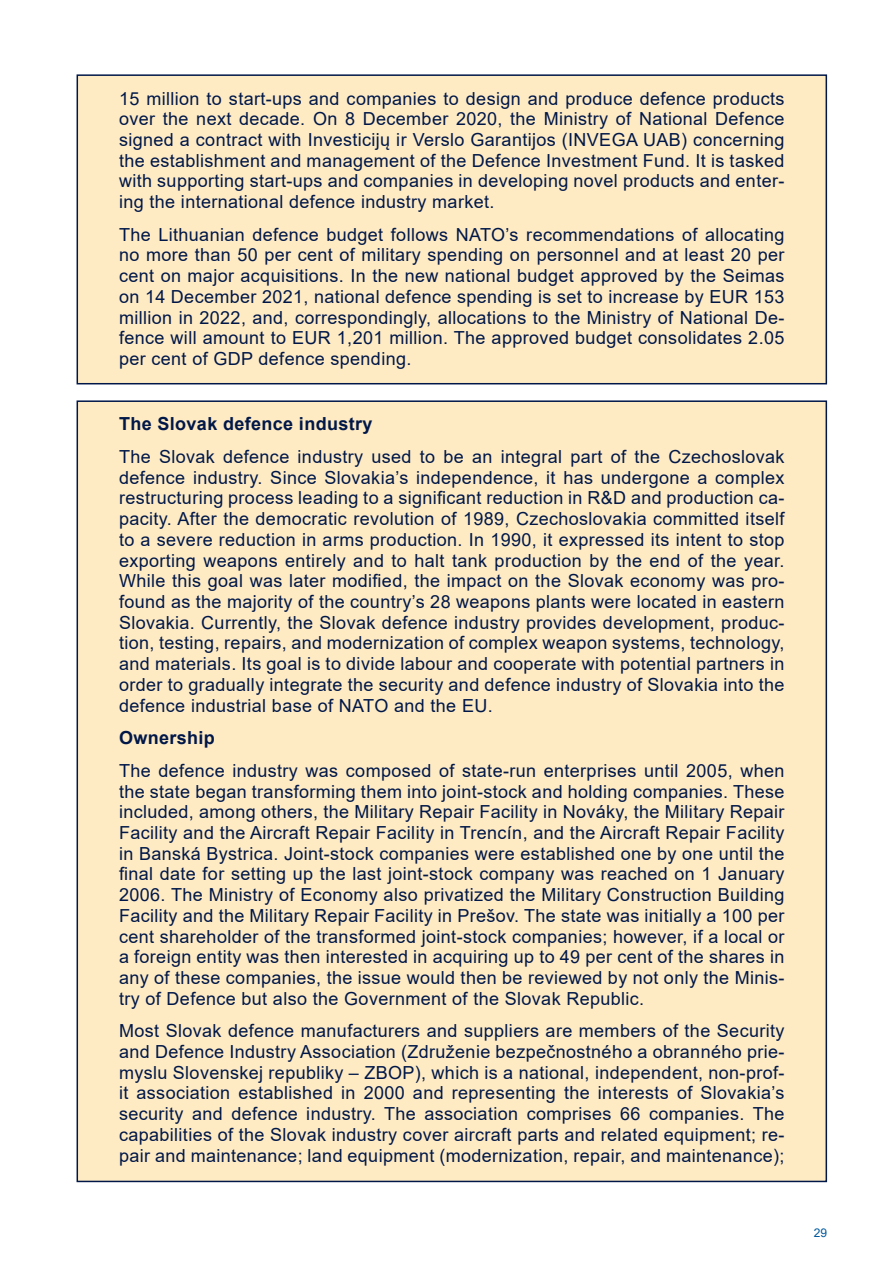
<style>
.page{position:relative;width:893px;height:1263px;background:#fff}
.page>*{position:absolute;margin:0;border:0;box-sizing:border-box;transform-origin:0 0}
.Body_text{font:18px/20.7px "Arial";letter-spacing:.02em;color:#001748;text-align:justify}
.Body_text-2{font:700 18px "Arial";letter-spacing:.02em;color:#001748}
.t1{font:12px "Arial";color:#00599c}
</style>
<div class="page">
<div style="left:77px;top:74px;width:750px;height:310px;background:#feebc4;border:2px solid #001748"></div>
<div style="left:77px;top:400px;width:750px;height:782px;background:#feebc4;border:2px solid #001748"></div>
<p class="Body_text" style="left:119px;top:88px;width:667px">15 million to start-ups and companies to design and produce defence products over the next decade. On 8 December 2020, the Ministry of National Defence signed a contract with Investicijų ir Verslo Garantijos (INVEGA UAB) concerning the establishment and management of the Defence Investment Fund. It is tasked with supporting start-ups and companies in developing novel products and enter&shy;ing the international defence industry market.</p>
<p class="Body_text" style="left:119px;top:224px;width:667px">The Lithuanian defence budget follows NATO’s recommendations of allocating no more than 50 per cent of military spending on personnel and at least 20 per cent on major acquisitions. In the new national budget approved by the Seimas on 14 December 2021, national defence spending is set to increase by EUR 153 million in 2022, and, correspondingly, allocations to the Ministry of National De&shy;fence will amount to EUR 1,201 million. The approved budget consolidates 2.05 per cent of GDP defence spending.</p>
<p class="Body_text-2" style="left:119px;top:411px;width:255px">The Slovak defence industry</p>
<p class="Body_text" style="left:119px;top:446px;width:667px">The Slovak defence industry used to be an integral part of the Czechoslovak defence industry. Since Slovakia’s independence, it has undergone a complex restructuring process leading to a significant reduction in R&amp;D and production ca&shy;pacity. After the democratic revolution of 1989, Czechoslovakia committed itself to a severe reduction in arms production. In 1990, it expressed its intent to stop exporting weapons entirely and to halt tank production by the end of the year.<br>While this goal was later modified, the impact on the Slovak economy was pro&shy;found as the majority of the country’s 28 weapons plants were located in eastern Slovakia. Currently, the Slovak defence industry provides development, produc&shy;tion, testing, repairs, and modernization of complex weapon systems, technology, and materials. Its goal is to divide labour and cooperate with potential partners in order to gradually integrate the security and defence industry of Slovakia into the defence industrial base of NATO and the EU.</p>
<p class="Body_text-2" style="left:119px;top:725px;width:97px">Ownership</p>
<p class="Body_text" style="left:119px;top:760px;width:667px">The defence industry was composed of state-run enterprises until 2005, when the state began transforming them into joint-stock and holding companies. These included, among others, the Military Repair Facility in Nováky, the Military Repair Facility and the Aircraft Repair Facility in Trencín, and the Aircraft Repair Facility in Banská Bystrica. Joint-stock companies were established one by one until the final date for setting up the last joint-stock company was reached on 1 January 2006. The Ministry of Economy also privatized the Military Construction Building Facility and the Military Repair Facility in Prešov. The state was initially a 100 per cent shareholder of the transformed joint-stock companies; however, if a local or a foreign entity was then interested in acquiring up to 49 per cent of the shares in any of these companies, the issue would then be reviewed by not only the Minis&shy;try of Defence but also the Government of the Slovak Republic.</p>
<p class="Body_text" style="left:119px;top:1020px;width:667px">Most Slovak defence manufacturers and suppliers are members of the Security and Defence Industry Association (Združenie bezpečnostného a obranného prie&shy;myslu Slovenskej republiky – ZBOP), which is a national, independent, non-prof&shy;it association established in 2000 and representing the interests of Slovakia’s security and defence industry. The association comprises 66 companies. The capabilities of the Slovak industry cover aircraft parts and related equipment; re&shy;pair and maintenance; land equipment (modernization, repair, and maintenance);</p>
<p class="t1" style="left:814px;top:1224px;width:15px">29</p>
</div>
